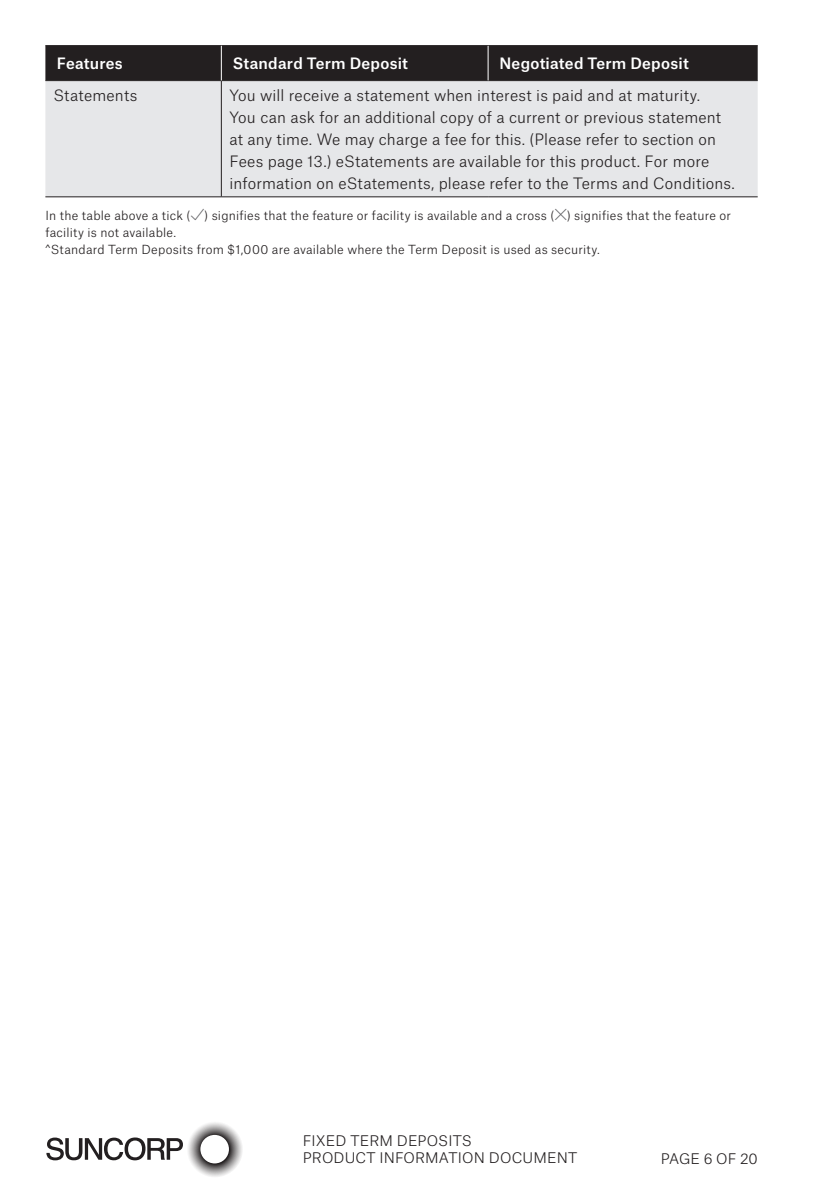
<style>
.page{position:relative;width:840px;height:1191px;background:#fff}
.page>*{position:absolute;margin:0;border:0;box-sizing:border-box;transform-origin:0 0}
.t1{font:300 15px/22px "Atlas Grotesk";letter-spacing:.01em;color:#231f20}
.t2{font:500 15px "Atlas Grotesk";letter-spacing:.015em;color:#fff}
.t3{font:300 14px/16.4px "Atlas Grotesk";letter-spacing:.01em;color:#231f20}
.t4{font:300 12px/17px "Atlas Grotesk";letter-spacing:.02em;color:#231f20}
.s1{font-family:"Suncorp Tick Cross 2017";font-weight:400;font-size:16px;color:#636366}
</style>
<div class="page">
<svg style="left:46px;top:1122px;width:196px;height:55px"></svg>
<div style="left:45px;top:46px;width:712px;height:34px;background:#231f20"></div>
<div style="left:45px;top:81px;width:712px;height:115px;background:#e6e7e9"></div>
<hr style="left:45px;top:45px;width:176px;height:1px;background:#231f20">
<hr style="left:221px;top:45px;width:267px;height:1px;background:#231f20">
<hr style="left:488px;top:45px;width:269px;height:1px;background:#231f20">
<hr style="left:45px;top:80px;width:176px;height:1px;background:#231f20">
<hr style="left:221px;top:80px;width:267px;height:1px;background:#231f20">
<hr style="left:488px;top:80px;width:269px;height:1px;background:#231f20">
<hr style="left:221px;top:81px;width:1px;height:116px;background:#231f20">
<hr style="left:45px;top:196px;width:176px;height:1px;background:#231f20">
<hr style="left:221px;top:196px;width:267px;height:1px;background:#231f20">
<hr style="left:488px;top:196px;width:269px;height:1px;background:#231f20">
<hr style="left:221px;top:46px;width:1px;height:34px;background:#fff">
<hr style="left:487px;top:46px;width:1px;height:34px;background:#fff">
<p class="t2" style="left:57px;top:51px;width:67px">Features</p>
<p class="t2" style="left:232px;top:51px;width:177px">Standard Term Deposit</p>
<p class="t2" style="left:499px;top:51px;width:191px">Negotiated Term Deposit</p>
<p class="t1" style="left:53px;top:83px;width:85px">Statements</p>
<p class="t1" style="left:229px;top:83px;width:507px">You will receive a statement when interest is paid and at maturity.<br>You can ask for an additional copy of a current or previous statement at any time. We may charge a fee for this. (Please refer to section on Fees page 13.) eStatements are available for this product. For more information on eStatements, please refer to the Terms and Conditions.</p>
<p class="t4" style="left:45px;top:206px;width:686px">In the table above a tick (<span class="s1">P</span>) signifies that the feature or facility is available and a cross (<span class="s1">O</span>) signifies that the feature or facility is not available.<br>^Standard Term Deposits from $1,000 are available where the Term Deposit is used as security.</p>
<p class="t3" style="left:302px;top:1131px;width:276px">FIXED TERM DEPOSITS<br>PRODUCT INFORMATION DOCUMENT</p>
<p class="t3" style="left:660px;top:1148px;width:98px">PAGE 6 OF 20</p>
</div>
